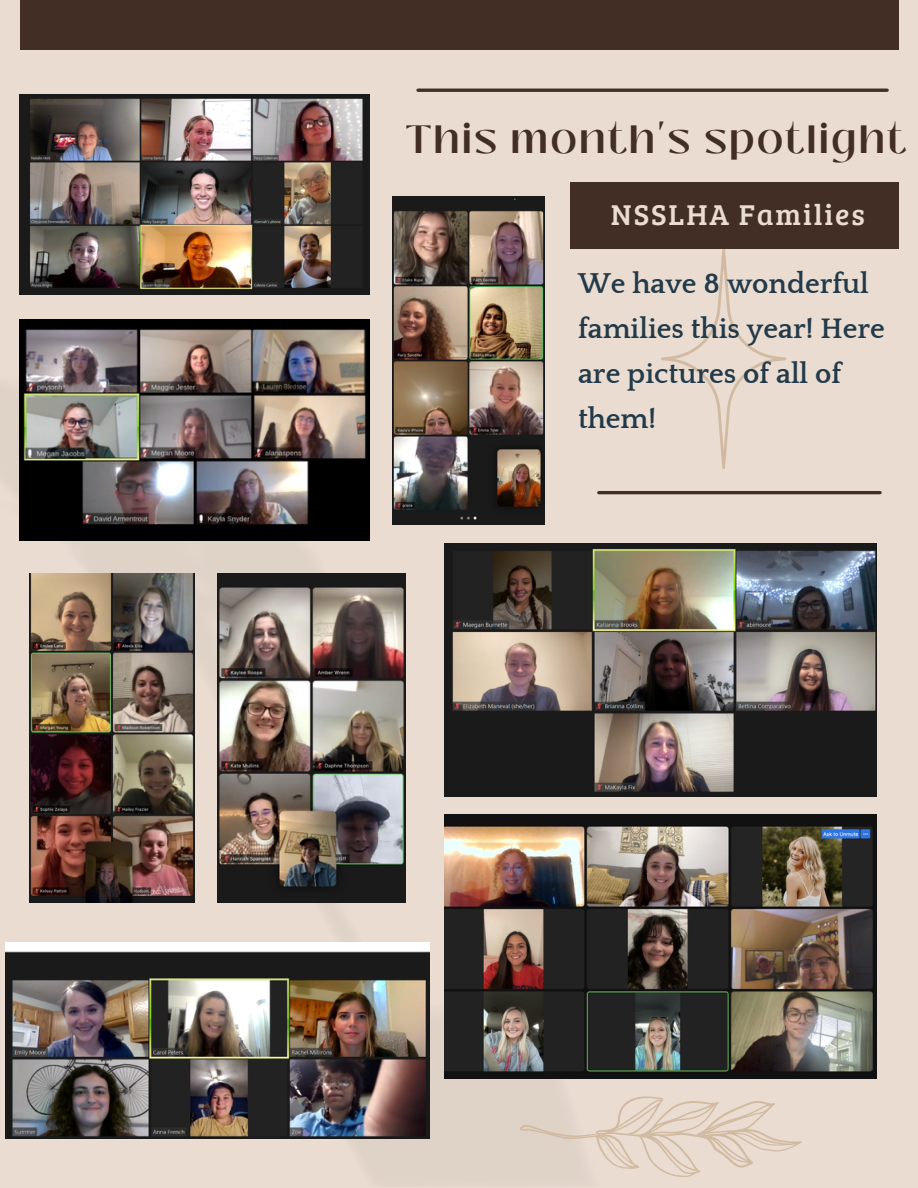
<style>
.page{position:relative;width:918px;height:1188px;background:#eadcd1}
.page>*{position:absolute;margin:0;border:0;box-sizing:border-box;transform-origin:0 0}
.t1{font:600 39.3px "Black Mango";letter-spacing:.065em;color:#422e25}
.t2{font:29.7px "Bree Serif";letter-spacing:.065em;color:#eadcd1}
.t3{font:700 28.95px/45px "Quattrocento";color:#223a49}
</style>
<div class="page">
<img style="left:0;top:339px;width:606px;height:844px">
<hr style="left:418px;top:89px;width:469px;height:3px;background:#422e25">
<svg style="left:661px;top:249px;width:125px;height:220px"></svg>
<div style="left:20px;top:0;width:878px;height:50px;background:#422e25"></div>
<div style="left:570px;top:182px;width:328px;height:66px;background:#422e25"></div>
<hr style="left:599px;top:491px;width:281px;height:3px;background:#422e25">
<svg style="left:520px;top:1096px;width:282px;height:81px"></svg>
<img style="left:20px;top:95px;width:350px;height:200px">
<img style="left:20px;top:320px;width:350px;height:220px">
<img style="left:444px;top:814px;width:432px;height:265px">
<img style="left:444px;top:544px;width:432px;height:253px">
<img style="left:6px;top:943px;width:424px;height:196px">
<img style="left:30px;top:574px;width:164px;height:328px">
<img style="left:392px;top:196px;width:152px;height:329px">
<img style="left:218px;top:574px;width:188px;height:328px">
<h1 class="t1" style="left:406px;top:110px;width:502px">This month's spotlight</h1>
<p class="t2" style="left:611px;top:193px;width:255px">NSSLHA Families</p>
<p class="t3" style="left:578px;top:262px;width:308px">We have 8 wonderful families this year! Here are pictures of all of them!</p>
</div>
